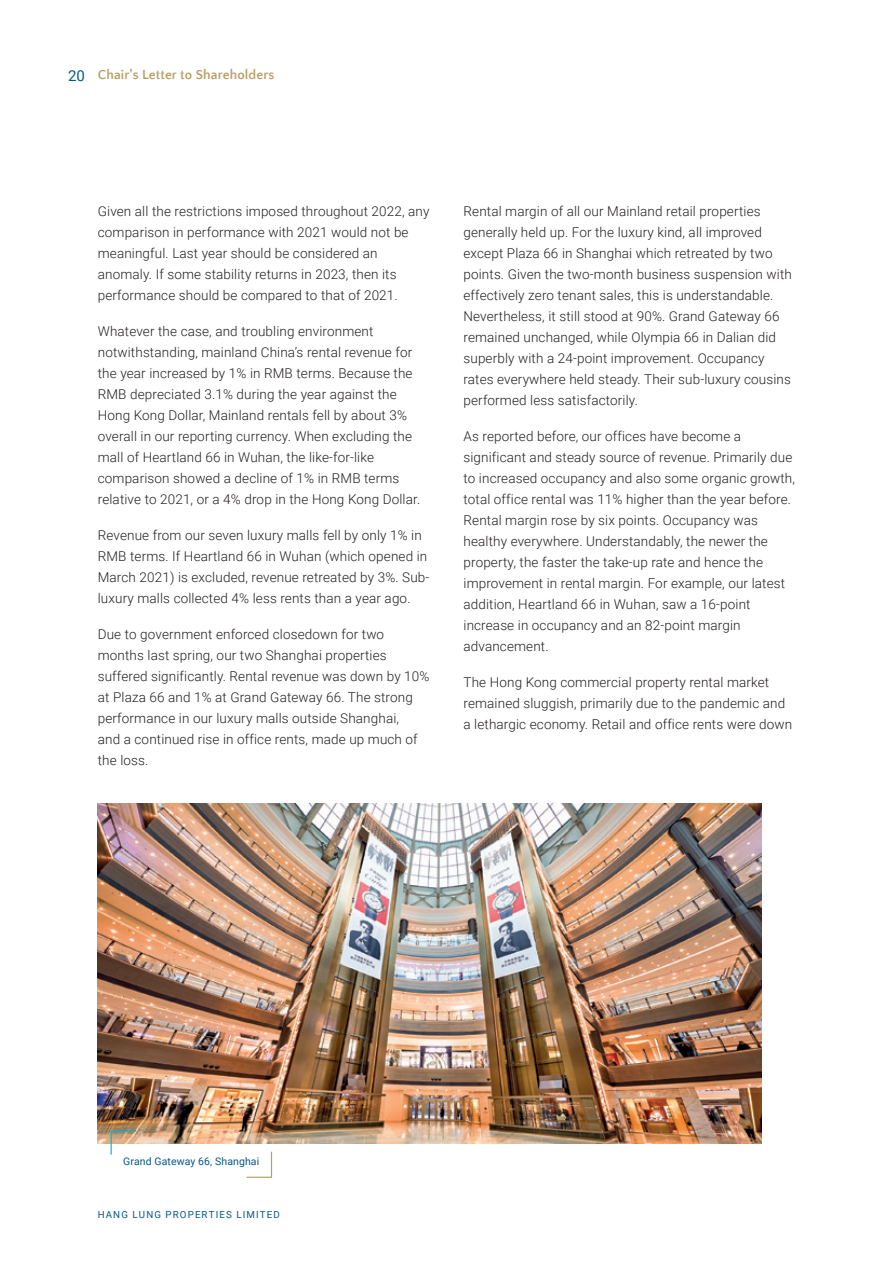
<style>
.page{position:relative;width:893px;height:1263px;background:#fff}
.page>*{position:absolute;margin:0;border:0;box-sizing:border-box;transform-origin:0 0}
.t1{font:15px "Roboto";color:#075a88}
.t2{font:300 13.5px/21px "Roboto";letter-spacing:.01em;color:#231f20}
.t3{font:700 13.5px "Quattrocento Sans";letter-spacing:.01em;color:#b99f66}
.t4{font:10.5px "Roboto";letter-spacing:.01em;color:#075a88}
.t5{font:9.75px "Roboto";letter-spacing:.11em;color:#075a88}
</style>
<div class="page">
<img style="left:98px;top:804px;width:664px;height:340px">
<svg style="left:110px;top:1130px;width:27px;height:25px"></svg>
<svg style="left:246px;top:1151px;width:27px;height:27px"></svg>
<p class="t1" style="left:68px;top:65px;width:19px">20</p>
<p class="t3" style="left:98px;top:68px;width:178px">Chair’s Letter to Shareholders</p>
<p class="t2" style="left:98px;top:200px;width:333px">Given all the restrictions imposed throughout 2022, any comparison in performance with 2021 would not be meaningful. Last year should be considered an anomaly. If some stability returns in 2023, then its performance should be compared to that of 2021.</p>
<p class="t2" style="left:98px;top:320px;width:324px">Whatever the case, and troubling environment notwithstanding, mainland China’s rental revenue for the year increased by 1% in RMB terms. Because the RMB depreciated 3.1% during the year against the Hong Kong Dollar, Mainland rentals fell by about 3% overall in our reporting currency. When excluding the mall of Heartland 66 in Wuhan, the like-for-like comparison showed a decline of 1% in RMB terms relative to 2021, or a 4% drop in the Hong Kong Dollar.</p>
<p class="t2" style="left:98px;top:524px;width:333px">Revenue from our seven luxury malls fell by only 1% in RMB terms. If Heartland 66 in Wuhan (which opened in March 2021) is excluded, revenue retreated by 3%. Sub&shy;luxury malls collected 4% less rents than a year ago.</p>
<p class="t2" style="left:98px;top:623px;width:333px">Due to government enforced closedown for two months last spring, our two Shanghai properties suffered significantly. Rental revenue was down by 10% at Plaza 66 and 1% at Grand Gateway 66. The strong performance in our luxury malls outside Shanghai,<br>and a continued rise in office rents, made up much of the loss.</p>
<p class="t2" style="left:463px;top:200px;width:330px">Rental margin of all our Mainland retail properties generally held up. For the luxury kind, all improved except Plaza 66 in Shanghai which retreated by two points. Given the two-month business suspension with effectively zero tenant sales, this is understandable.<br>Nevertheless, it still stood at 90%. Grand Gateway 66 remained unchanged, while Olympia 66 in Dalian did superbly with a 24-point improvement. Occupancy rates everywhere held steady. Their sub-luxury cousins performed less satisfactorily.</p>
<p class="t2" style="left:463px;top:425px;width:333px">As reported before, our offices have become a significant and steady source of revenue. Primarily due to increased occupancy and also some organic growth, total office rental was 11% higher than the year before.<br>Rental margin rose by six points. Occupancy was healthy everywhere. Understandably, the newer the property, the faster the take-up rate and hence the improvement in rental margin. For example, our latest addition, Heartland 66 in Wuhan, saw a 16-point increase in occupancy and an 82-point margin advancement.</p>
<p class="t2" style="left:463px;top:671px;width:330px">The Hong Kong commercial property rental market remained sluggish, primarily due to the pandemic and a lethargic economy. Retail and office rents were down</p>
<p class="t4" style="left:123px;top:1154px;width:138px">Grand Gateway 66, Shanghai</p>
<p class="t5" style="left:98px;top:1208px;width:184px">HANG LUNG PROPERTIES LIMITED</p>
</div>
